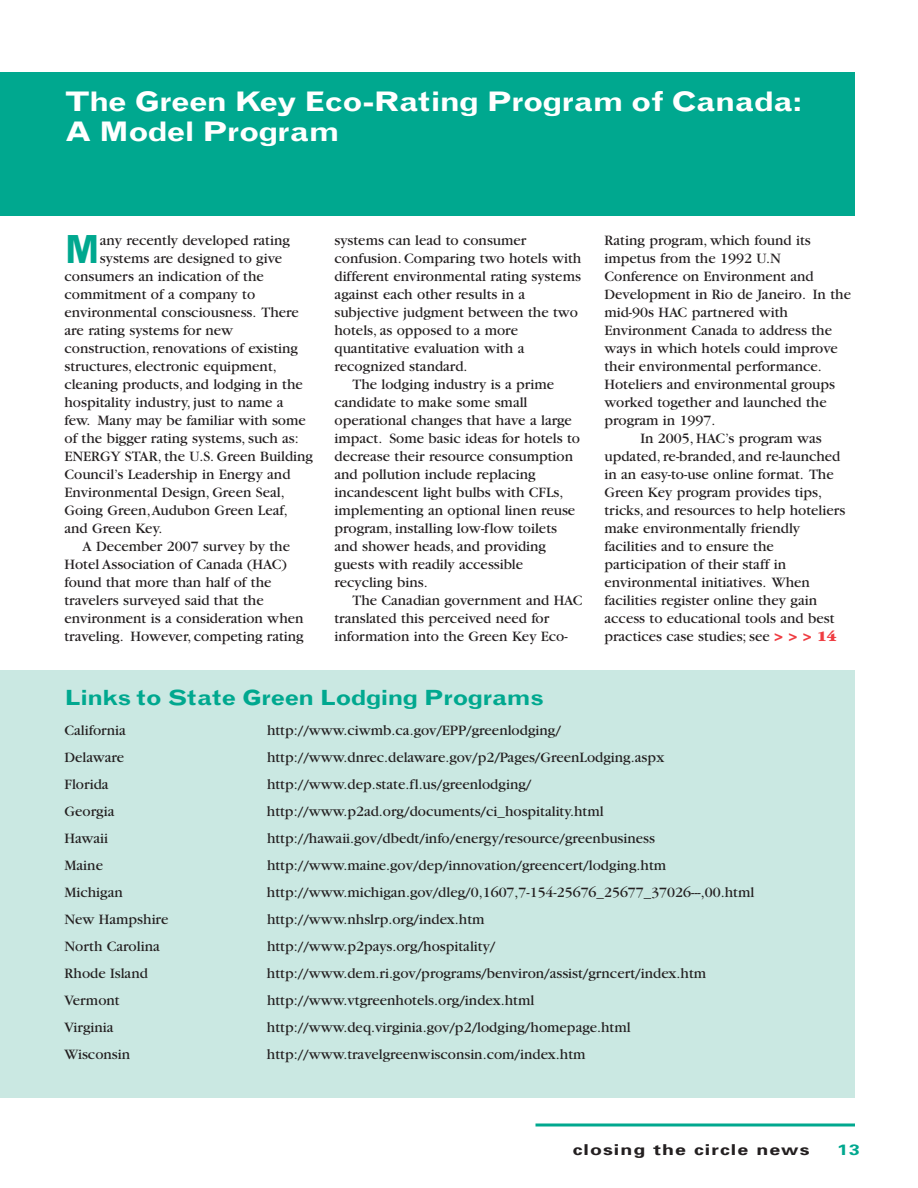
<style>
.page{position:relative;width:918px;height:1188px;background:#fff}
.page>*{position:absolute;margin:0;border:0;box-sizing:border-box;transform-origin:0 0}
.t1{font:700 38.85px "Grotesque";color:#00a88f}
.t2{font:700 27px/30px "Grotesque";letter-spacing:-.025em;color:#fff;scale:1.2 1}
.t3{font:700 21px "Grotesque";letter-spacing:-.025em;color:#00a88f;scale:1.2 1}
.t4{font:15px "Garamond";color:#231f20}
.t5{font:700 15px "Univers";letter-spacing:.055em;color:#231f20;scale:1.3 1}
.t6{font:700 15px "Univers";color:#00a88f;scale:1.3 1}
.s1{font-weight:900;color:#ef3d42}
</style>
<div class="page">
<div style="left:0;top:670px;width:855px;height:428px;background:#cae8e2"></div>
<hr style="left:536px;top:1124px;width:319px;height:2px;background:#00a88f">
<div style="left:0;top:72px;width:855px;height:144px;background:#00a88f"></div>
<h2 class="t2" style="left:64px;top:89px;width:616px">The Green Key Eco-Rating Program of Canada:<br>A Model Program</h2>
<h1 class="t1" style="left:64px;top:235px;width:37px">M</h1>
<p class="t4" style="left:100px;top:235px;width:192px">any recently developed rating</p>
<p class="t4" style="left:100px;top:253px;width:184px">systems are designed to give</p>
<p class="t4" style="left:64px;top:271px;width:201px">consumers an indication of the</p>
<p class="t4" style="left:64px;top:289px;width:192px">commitment of a company to</p>
<p class="t4" style="left:64px;top:307px;width:236px">environmental consciousness. There</p>
<p class="t4" style="left:64px;top:325px;width:170px">are rating systems for new</p>
<p class="t4" style="left:64px;top:343px;width:235px">construction, renovations of existing</p>
<p class="t4" style="left:64px;top:361px;width:214px">structures, electronic equipment,</p>
<p class="t4" style="left:64px;top:379px;width:240px">cleaning products, and lodging in the</p>
<p class="t4" style="left:64px;top:397px;width:221px">hospitality industry, just to name a</p>
<p class="t4" style="left:64px;top:415px;width:243px">few. Many may be familiar with some</p>
<p class="t4" style="left:64px;top:433px;width:236px">of the bigger rating systems, such as:</p>
<p class="t4" style="left:64px;top:451px;width:250px">ENERGY STAR, the U.S. Green Building</p>
<p class="t4" style="left:64px;top:469px;width:228px">Council’s Leadership in Energy and</p>
<p class="t4" style="left:64px;top:487px;width:222px">Environmental Design, Green Seal,</p>
<p class="t4" style="left:64px;top:505px;width:225px">Going Green,Audubon Green Leaf,</p>
<p class="t4" style="left:64px;top:523px;width:100px">and Green Key.</p>
<p class="t4" style="left:82px;top:541px;width:209px">A December 2007 survey by the</p>
<p class="t4" style="left:64px;top:559px;width:224px">Hotel Association of Canada (HAC)</p>
<p class="t4" style="left:64px;top:577px;width:209px">found that more than half of the</p>
<p class="t4" style="left:64px;top:595px;width:201px">travelers surveyed said that the</p>
<p class="t4" style="left:64px;top:613px;width:241px">environment is a consideration when</p>
<p class="t4" style="left:64px;top:631px;width:241px">traveling. However, competing rating</p>
<p class="t4" style="left:334px;top:235px;width:193px">systems can lead to consumer</p>
<p class="t4" style="left:334px;top:253px;width:248px">confusion. Comparing two hotels with</p>
<p class="t4" style="left:334px;top:271px;width:248px">different environmental rating systems</p>
<p class="t4" style="left:334px;top:289px;width:192px">against each other results in a</p>
<p class="t4" style="left:334px;top:307px;width:245px">subjective judgment between the two</p>
<p class="t4" style="left:334px;top:325px;width:185px">hotels, as opposed to a more</p>
<p class="t4" style="left:334px;top:343px;width:191px">quantitative evaluation with a</p>
<p class="t4" style="left:334px;top:361px;width:134px">recognized standard.</p>
<p class="t4" style="left:352px;top:379px;width:203px">The lodging industry is a prime</p>
<p class="t4" style="left:334px;top:397px;width:195px">candidate to make some small</p>
<p class="t4" style="left:334px;top:415px;width:239px">operational changes that have a large</p>
<p class="t4" style="left:334px;top:433px;width:247px">impact. Some basic ideas for hotels to</p>
<p class="t4" style="left:334px;top:451px;width:240px">decrease their resource consumption</p>
<p class="t4" style="left:334px;top:469px;width:203px">and pollution include replacing</p>
<p class="t4" style="left:334px;top:487px;width:230px">incandescent light bulbs with CFLs,</p>
<p class="t4" style="left:334px;top:505px;width:242px">implementing an optional linen reuse</p>
<p class="t4" style="left:334px;top:523px;width:224px">program, installing low-flow toilets</p>
<p class="t4" style="left:334px;top:541px;width:213px">and shower heads, and providing</p>
<p class="t4" style="left:334px;top:559px;width:190px">guests with readily accessible</p>
<p class="t4" style="left:334px;top:577px;width:95px">recycling bins.</p>
<p class="t4" style="left:352px;top:595px;width:232px">The Canadian government and HAC</p>
<p class="t4" style="left:334px;top:613px;width:216px">translated this perceived need for</p>
<p class="t4" style="left:334px;top:631px;width:235px">information into the Green Key Eco-</p>
<p class="t4" style="left:604px;top:235px;width:208px">Rating program, which found its</p>
<p class="t4" style="left:604px;top:253px;width:178px">impetus from the 1992 U.N</p>
<p class="t4" style="left:604px;top:271px;width:211px">Conference on Environment and</p>
<p class="t4" style="left:604px;top:289px;width:248px">Development in Rio de Janeiro. In the</p>
<p class="t4" style="left:604px;top:307px;width:185px">mid-90s HAC partnered with</p>
<p class="t4" style="left:604px;top:325px;width:229px">Environment Canada to address the</p>
<p class="t4" style="left:604px;top:343px;width:235px">ways in which hotels could improve</p>
<p class="t4" style="left:604px;top:361px;width:219px">their environmental performance.</p>
<p class="t4" style="left:604px;top:379px;width:232px">Hoteliers and environmental groups</p>
<p class="t4" style="left:604px;top:397px;width:224px">worked together and launched the</p>
<p class="t4" style="left:604px;top:415px;width:112px">program in 1997.</p>
<p class="t4" style="left:641px;top:433px;width:183px">In 2005, HAC’s program was</p>
<p class="t4" style="left:604px;top:451px;width:237px">updated, re-branded, and re-launched</p>
<p class="t4" style="left:604px;top:469px;width:231px">in an easy-to-use online format. The</p>
<p class="t4" style="left:604px;top:487px;width:219px">Green Key program provides tips,</p>
<p class="t4" style="left:604px;top:505px;width:243px">tricks, and resources to help hoteliers</p>
<p class="t4" style="left:604px;top:523px;width:197px">make environmentally friendly</p>
<p class="t4" style="left:604px;top:541px;width:171px">facilities and to ensure the</p>
<p class="t4" style="left:604px;top:559px;width:183px">participation of their staff in</p>
<p class="t4" style="left:604px;top:577px;width:207px">environmental initiatives. When</p>
<p class="t4" style="left:604px;top:595px;width:214px">facilities register online they gain</p>
<p class="t4" style="left:604px;top:613px;width:232px">access to educational tools and best</p>
<p class="t4" style="left:604px;top:631px;width:234px">practices case studies; see <span class="s1">&gt; &gt; &gt; 14</span></p>
<h3 class="t3" style="left:64px;top:690px;width:401px">Links to State Green Lodging Programs</h3>
<p class="t4" style="left:64px;top:725px;width:63px">California</p>
<p class="t4" style="left:267px;top:725px;width:296px">http://www.ciwmb.ca.gov/EPP/greenlodging/</p>
<p class="t4" style="left:64px;top:752px;width:61px">Delaware</p>
<p class="t4" style="left:267px;top:752px;width:399px">http://www.dnrec.delaware.gov/p2/Pages/GreenLodging.aspx</p>
<p class="t4" style="left:64px;top:779px;width:46px">Florida</p>
<p class="t4" style="left:267px;top:779px;width:266px">http://www.dep.state.fl.us/greenlodging/</p>
<p class="t4" style="left:64px;top:806px;width:51px">Georgia</p>
<p class="t4" style="left:267px;top:806px;width:338px">http://www.p2ad.org/documents/ci_hospitality.html</p>
<p class="t4" style="left:64px;top:833px;width:45px">Hawaii</p>
<p class="t4" style="left:267px;top:833px;width:390px">http://hawaii.gov/dbedt/info/energy/resource/greenbusiness</p>
<p class="t4" style="left:64px;top:860px;width:40px">Maine</p>
<p class="t4" style="left:267px;top:860px;width:401px">http://www.maine.gov/dep/innovation/greencert/lodging.htm</p>
<p class="t4" style="left:64px;top:887px;width:60px">Michigan</p>
<p class="t4" style="left:267px;top:887px;width:489px">http://www.michigan.gov/dleg/0,1607,7-154-25676_25677_37026---,00.html</p>
<p class="t4" style="left:64px;top:914px;width:105px">New Hampshire</p>
<p class="t4" style="left:267px;top:914px;width:219px">http://www.nhslrp.org/index.htm</p>
<p class="t4" style="left:64px;top:941px;width:97px">North Carolina</p>
<p class="t4" style="left:267px;top:941px;width:230px">http://www.p2pays.org/hospitality/</p>
<p class="t4" style="left:64px;top:968px;width:85px">Rhode Island</p>
<p class="t4" style="left:267px;top:968px;width:441px">http://www.dem.ri.gov/programs/benviron/assist/grncert/index.htm</p>
<p class="t4" style="left:64px;top:995px;width:57px">Vermont</p>
<p class="t4" style="left:267px;top:995px;width:269px">http://www.vtgreenhotels.org/index.html</p>
<p class="t4" style="left:64px;top:1022px;width:51px">Virginia</p>
<p class="t4" style="left:267px;top:1022px;width:365px">http://www.deq.virginia.gov/p2/lodging/homepage.html</p>
<p class="t4" style="left:64px;top:1049px;width:67px">Wisconsin</p>
<p class="t4" style="left:267px;top:1049px;width:320px">http://www.travelgreenwisconsin.com/index.htm</p>
<p class="t5" style="left:573px;top:1144px;width:184px">closing the circle news</p>
<p class="t6" style="left:837px;top:1144px;width:19px">13</p>
</div>
